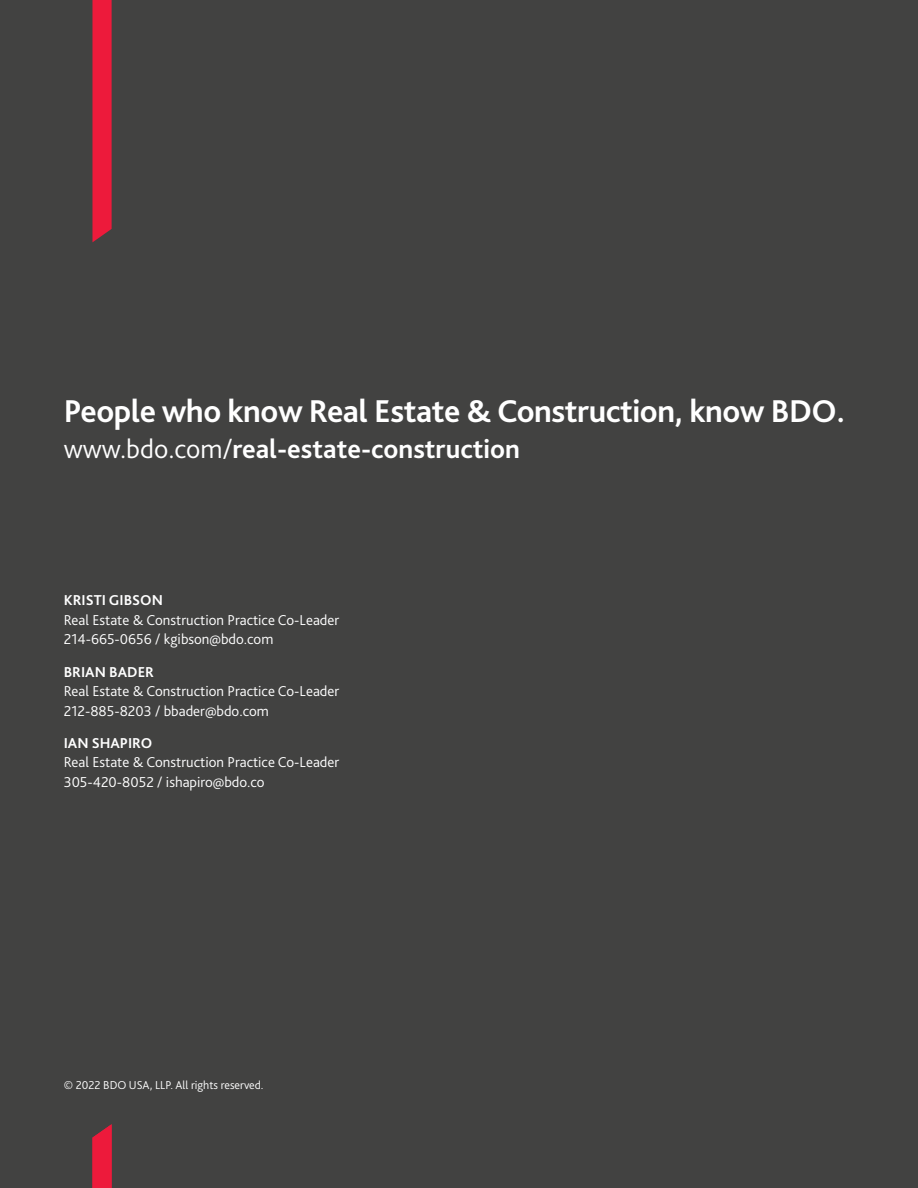
<style>
.page{position:relative;width:918px;height:1188px;background:#424241}
.page>*{position:absolute;margin:0;border:0;box-sizing:border-box;transform-origin:0 0}
.t1{font:700 33px "Bliss Pro";letter-spacing:-.015em;color:#fff}
.t2{font:700 27.6px "Bliss Pro";color:#fff}
.t3{font:300 15px/19.5px "Bliss Pro";color:#fff}
.t4{font:700 15px "Bliss Pro";color:#fff}
.t5{font:300 12px "Bliss Pro";color:#fff}
.s1{font-weight:300}
</style>
<div class="page">
<svg style="left:92px;top:0;width:20px;height:242px"></svg>
<svg style="left:92px;top:1124px;width:20px;height:64px"></svg>
<h1 class="t1" style="left:64px;top:390px;width:783px">People who know Real Estate &amp; Construction, know BDO.</h1>
<h2 class="t2" style="left:64px;top:431px;width:458px"><span class="s1">www.bdo.com/</span>real-estate-construction</h2>
<p class="t4" style="left:64px;top:591px;width:101px">KRISTI GIBSON</p>
<p class="t3" style="left:64px;top:610px;width:277px">Real Estate &amp; Construction Practice Co-Leader<br>214-665-0656 / kgibson@bdo.com</p>
<p class="t4" style="left:64px;top:662px;width:92px">BRIAN BADER</p>
<p class="t3" style="left:64px;top:681px;width:277px">Real Estate &amp; Construction Practice Co-Leader<br>212-885-8203 / bbader@bdo.com</p>
<p class="t4" style="left:64px;top:734px;width:90px">IAN SHAPIRO</p>
<p class="t3" style="left:64px;top:752px;width:277px">Real Estate &amp; Construction Practice Co-Leader<br>305-420-8052 / ishapiro@bdo.co</p>
<p class="t5" style="left:64px;top:1078px;width:201px">© 2022 BDO USA, LLP. All rights reserved.</p>
</div>
